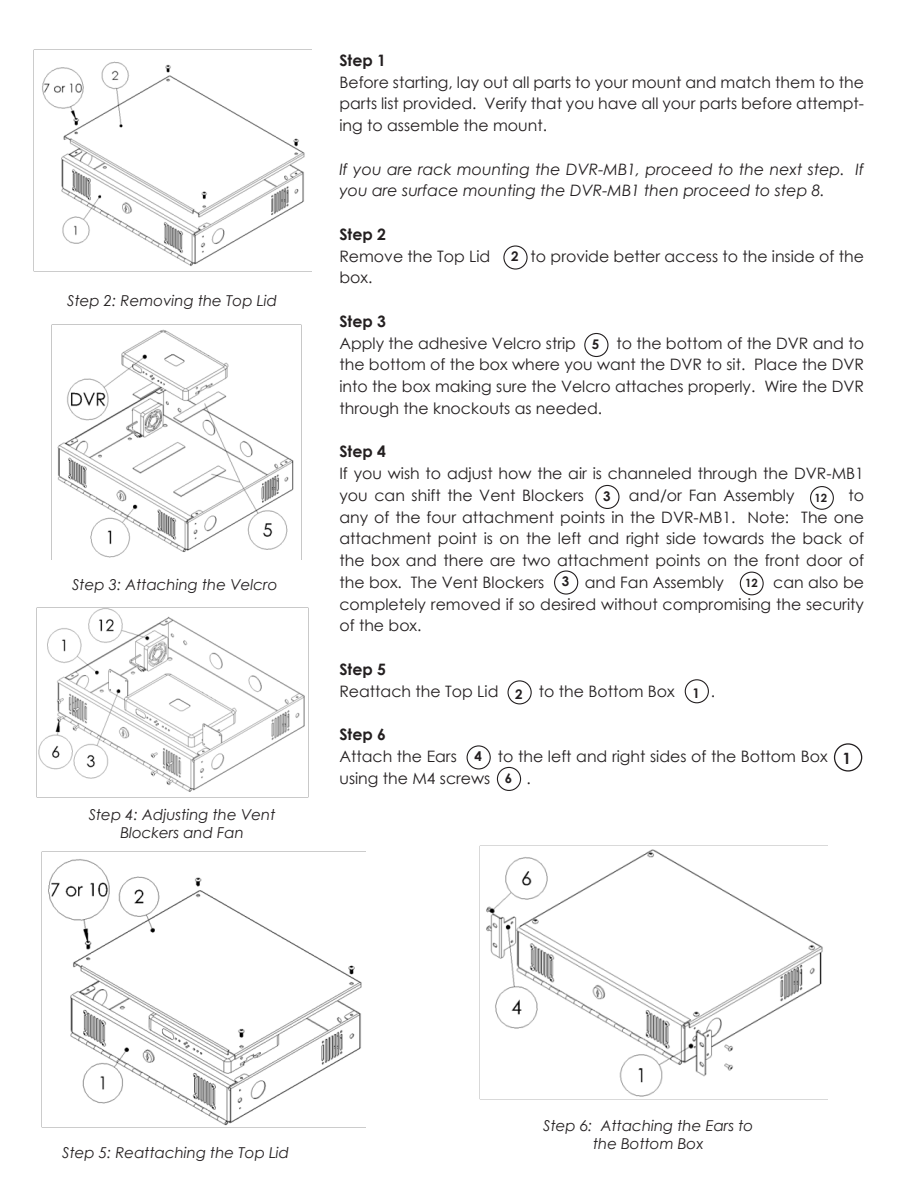
<style>
.page{position:relative;width:918px;height:1188px;background:#fff}
.page>*{position:absolute;margin:0;border:0;box-sizing:border-box;transform-origin:0 0}
.t1{font:15.75px/21.8px "Century Gothic";color:#231f20;text-align:justify}
.t2{font:italic 15.75px/21.8px "Century Gothic";color:#231f20}
.t3{font:700 15.75px "Century Gothic";color:#231f20}
.t4{font:700 15.6px "Century Gothic";color:#231f20}
.t5{font:italic 15px/18px "Century Gothic";color:#231f20;text-align:center}
.t6{font:700 13.35px "Century Gothic";color:#231f20}
.t7{font:700 11.4px "Century Gothic";color:#231f20}
.s1{color:#fff}
</style>
<div class="page">
<div style="left:834px;top:743px;width:28px;height:29px;border:1px solid #231f20;border-radius:50%"></div>
<div style="left:508px;top:680px;width:24px;height:24px;border:1px solid #231f20;border-radius:50%"></div>
<div style="left:810px;top:486px;width:24px;height:24px;border:1px solid #231f20;border-radius:50%"></div>
<div style="left:685px;top:679px;width:24px;height:24px;border:1px solid #231f20;border-radius:50%"></div>
<div style="left:584px;top:333px;width:25px;height:24px;border:1px solid #231f20;border-radius:50%"></div>
<div style="left:503px;top:245px;width:25px;height:25px;border:1px solid #231f20;border-radius:50%"></div>
<div style="left:595px;top:485px;width:25px;height:24px;border:1px solid #231f20;border-radius:50%"></div>
<div style="left:740px;top:572px;width:24px;height:23px;border:1px solid #231f20;border-radius:50%"></div>
<div style="left:554px;top:570px;width:24px;height:25px;border:1px solid #231f20;border-radius:50%"></div>
<div style="left:467px;top:745px;width:24px;height:24px;border:1px solid #231f20;border-radius:50%"></div>
<div style="left:497px;top:767px;width:24px;height:24px;border:1px solid #231f20;border-radius:50%"></div>
<img style="left:486px;top:849px;width:337px;height:248px">
<img style="left:42px;top:851px;width:324px;height:275px">
<img style="left:37px;top:608px;width:271px;height:190px">
<img style="left:51px;top:324px;width:250px;height:236px">
<img style="left:33px;top:49px;width:279px;height:222px">
<p class="t5" style="left:67px;top:292px;width:211px">Step 2: Removing the Top Lid</p>
<p class="t5" style="left:72px;top:575px;width:207px">Step 3: Attaching the Velcro</p>
<p class="t5" style="left:89px;top:805px;width:188px">Step 4: Adjusting the Vent<br>Blockers and Fan</p>
<p class="t3" style="left:339px;top:48px;width:48px">Step 1</p>
<p class="t1" style="left:339px;top:71px;width:526px">Before starting, lay out all parts to your mount and match them to the parts list provided. Verify that you have all your parts before attempt&shy;ing to assemble the mount.</p>
<p class="t2" style="left:339px;top:158px;width:526px">If you are rack mounting the DVR-MB1, proceed to the next step. If you are surface mounting the DVR-MB1 then proceed to step 8.</p>
<p class="t3" style="left:339px;top:222px;width:48px">Step 2</p>
<p class="t1" style="left:339px;top:245px;width:526px">Remove the Top Lid <span class="s1">(#2)</span> to provide better access to the inside of the box.</p>
<p class="t3" style="left:339px;top:309px;width:48px">Step 3</p>
<p class="t1" style="left:339px;top:332px;width:526px">Apply the adhesive Velcro strip <span class="s1">(#5)</span> to the bottom of the DVR and to the bottom of the box where you want the DVR to sit. Place the DVR into the box making sure the Velcro attaches properly. Wire the DVR through the knockouts as needed.</p>
<p class="t3" style="left:339px;top:440px;width:48px">Step 4</p>
<p class="t1" style="left:339px;top:462px;width:526px">If you wish to adjust how the air is channeled through the DVR-MB1 you can shift the Vent Blockers <span class="s1">(#3)</span> and/or Fan Assembly <span class="s1">(#12)</span> to any of the four attachment points in the DVR-MB1. Note: The one attachment point is on the left and right side towards the back of the box and there are two attachment points on the front door of the box. The Vent Blockers</p>
<p class="t6" style="left:511px;top:246px;width:9px">2</p>
<p class="t6" style="left:592px;top:334px;width:9px">5</p>
<p class="t6" style="left:603px;top:486px;width:9px">3</p>
<p class="t7" style="left:814px;top:489px;width:14px">12</p>
<p class="t1" style="left:339px;top:571px;width:526px;text-indent:434px">can also be completely removed if so desired without compromising the security of the box.</p>
<p class="t3" style="left:339px;top:657px;width:48px">Step 5</p>
<p class="t1" style="left:339px;top:680px;width:161px">Reattach the Top Lid</p>
<p class="t1" style="left:539px;top:680px;width:137px">to the Bottom Box</p>
<p class="t1" style="left:711px;top:680px;width:6px">.</p>
<p class="t3" style="left:339px;top:722px;width:48px">Step 6</p>
<p class="t1" style="left:339px;top:745px;width:119px">Attach the Ears</p>
<p class="t1" style="left:498px;top:745px;width:331px">to the left and right sides of the Bottom Box</p>
<p class="t1" style="left:339px;top:767px;width:152px">using the M4 screws</p>
<p class="t1" style="left:526px;top:767px;width:6px">.</p>
<p class="t1" style="left:585px;top:571px;width:141px">and Fan Assembly</p>
<p class="t6" style="left:562px;top:571px;width:9px">3</p>
<p class="t7" style="left:745px;top:574px;width:14px">12</p>
<p class="t6" style="left:692px;top:683px;width:9px">1</p>
<p class="t6" style="left:515px;top:684px;width:9px">2</p>
<p class="t6" style="left:474px;top:746px;width:9px">4</p>
<p class="t4" style="left:842px;top:746px;width:10px">1</p>
<p class="t6" style="left:505px;top:768px;width:9px">6</p>
<p class="t5" style="left:62px;top:1143px;width:229px">Step 5: Reattaching the Top Lid</p>
<p class="t5" style="left:543px;top:1116px;width:212px">Step 6: Attaching the Ears to the Bottom Box</p>
</div>
